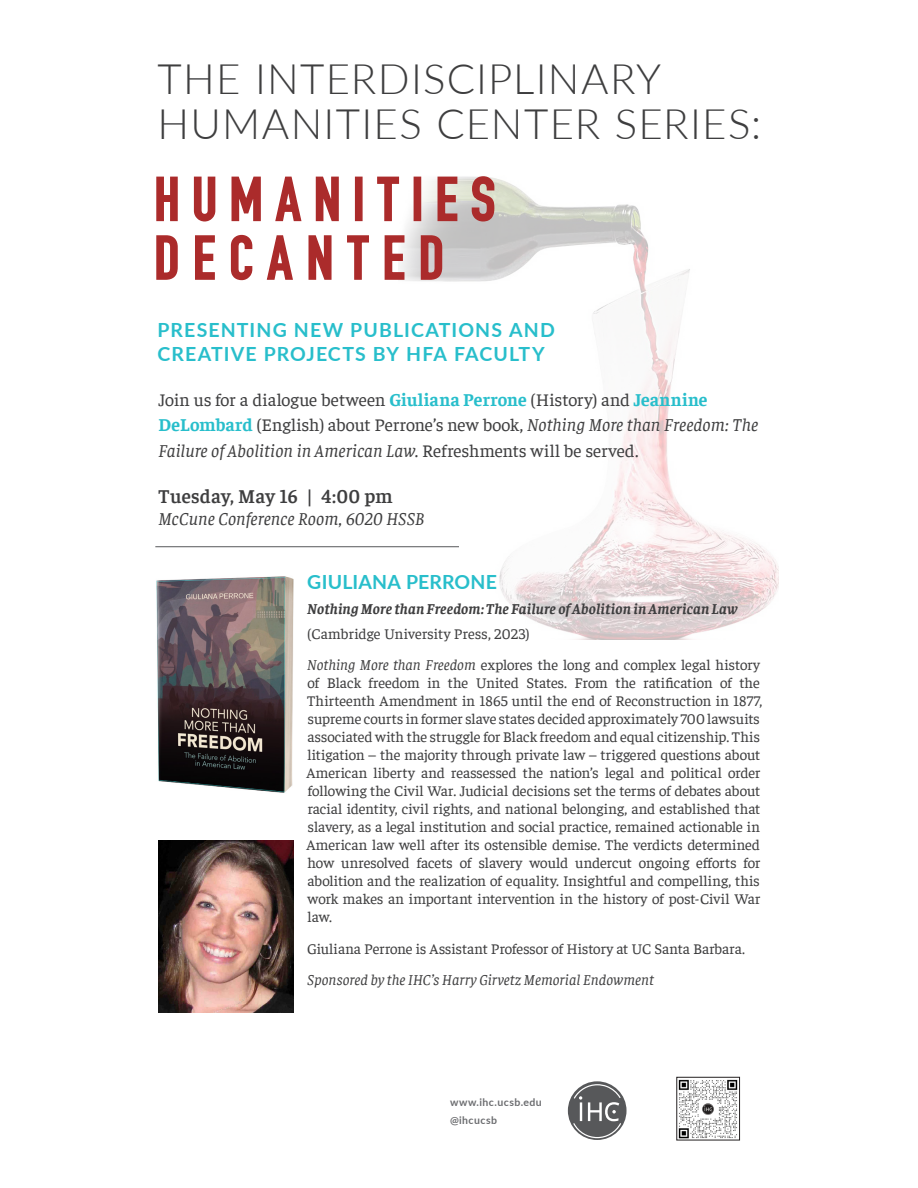
<style>
.page{position:relative;width:918px;height:1188px;background:#fff}
.page>*{position:absolute;margin:0;border:0;box-sizing:border-box;transform-origin:0 0}
.t1{font:300 42px/45px "Lato";letter-spacing:.03em;color:#3e3e3f}
.t2{font:700 19.5px/24px "Lato";letter-spacing:.05em;color:#28becb}
.t3{font:600 19.5px "Faustina";letter-spacing:.015em;color:#3e3e3f}
.t4{font:700 19.5px "Lato";letter-spacing:.01em;color:#28becb}
.t5{font:18px/25.5px "Faustina";color:#3e3e3f}
.t6{font:italic 18px "Faustina";letter-spacing:.005em;color:#3e3e3f}
.t7{font:15px/18px "Faustina";letter-spacing:-.005em;color:#3e3e3f}
.t8{font:italic 700 15px "Faustina";letter-spacing:.005em;color:#3e3e3f}
.t9{font:italic 15px "Faustina";letter-spacing:.005em;color:#3e3e3f}
.t10{font:700 10.5px "Lato";letter-spacing:.04em;color:#6c6d70}
.s1{font-weight:700;color:#28becb}
.s2{font-style:italic}
</style>
<div class="page">
<img style="left:399px;top:178px;width:380px;height:461px">
<svg style="left:156px;top:234px;width:287px;height:47px"></svg>
<svg style="left:156px;top:176px;width:339px;height:46px"></svg>
<svg style="left:568px;top:1081px;width:59px;height:59px"></svg>
<hr style="left:155px;top:546px;width:304px;height:1px;background:#57585a">
<img style="left:678px;top:1079px;width:60px;height:59px">
<div style="left:676px;top:1077px;width:64px;height:63px;border:1px solid #231f20"></div>
<img style="left:156px;top:576px;width:138px;height:217px">
<img style="left:158px;top:840px;width:136px;height:173px">
<p class="t1" style="left:158px;top:55px;width:605px">THE INTERDISCIPLINARY<br>HUMANITIES CENTER SERIES:</p>
<p class="t2" style="left:158px;top:317px;width:399px">PRESENTING NEW PUBLICATIONS AND<br>CREATIVE PROJECTS BY HFA FACULTY</p>
<p class="t5" style="left:158px;top:386px;width:601px">Join us for a dialogue between <span class="s1">Giuliana Perrone</span> (History) and <span class="s1">Jeannine<br>DeLombard</span> (English) about Perrone’s new book, <span class="s2">Nothing More than Freedom: The<br>Failure of Abolition in American Law</span>. Refreshments will be served.</p>
<p class="t3" style="left:158px;top:483px;width:236px">Tuesday, May 16 | 4:00 pm</p>
<p class="t6" style="left:158px;top:507px;width:268px">McCune Conference Room, 6020 HSSB</p>
<p class="t4" style="left:307px;top:568px;width:191px">GIULIANA PERRONE</p>
<p class="t8" style="left:308px;top:599px;width:431px">Nothing More than Freedom: The Failure of Abolition in American Law</p>
<p class="t7" style="left:308px;top:624px;width:223px">(Cambridge University Press, 2023)</p>
<p class="t7" style="left:306px;top:655px;width:458px"><span class="s2">Nothing More than Freedom</span> explores the long and complex legal history of Black freedom in the United States. From the ratification of the Thirteenth Amendment in 1865 until the end of Reconstruction in 1877, supreme courts in former slave states decided approximately 700 lawsuits associated with the struggle for Black freedom and equal citizenship. This litigation – the majority through private law – triggered questions about American liberty and reassessed the nation’s legal and political order following the Civil War. Judicial decisions set the terms of debates about racial identity, civil rights, and national belonging, and established that slavery, as a legal institution and social practice, remained actionable in American law well after its ostensible demise. The verdicts determined how unresolved facets of slavery would undercut ongoing efforts for abolition and the realization of equality. Insightful and compelling, this work makes an important intervention in the history of post-Civil War law.</p>
<p class="t7" style="left:307px;top:939px;width:440px">Giuliana Perrone is Assistant Professor of History at UC Santa Barbara.</p>
<p class="t9" style="left:307px;top:970px;width:348px">Sponsored by the IHC’s Harry Girvetz Memorial Endowment</p>
<p class="t10" style="left:450px;top:1095px;width:93px">www.ihc.ucsb.edu</p>
<p class="t10" style="left:450px;top:1112px;width:49px">@ihcucsb</p>
</div>
